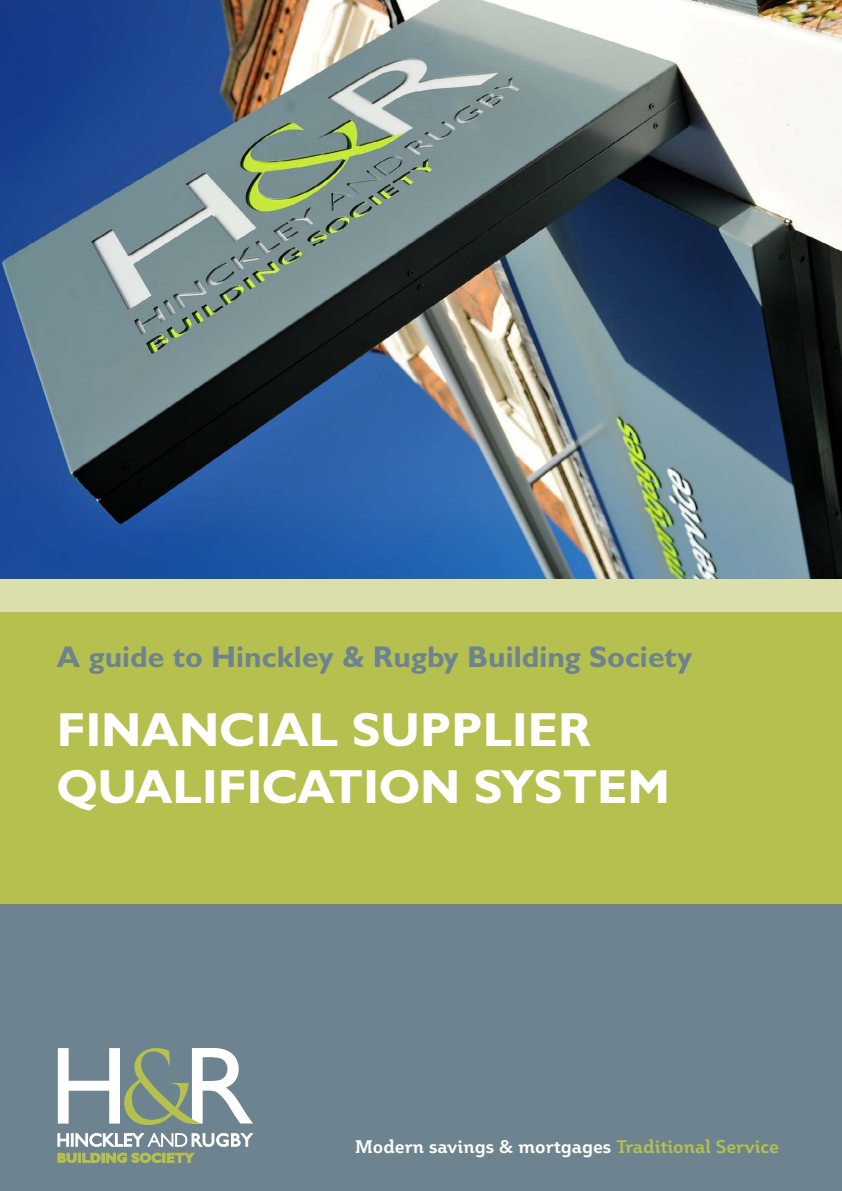
<style>
.page{position:relative;width:842px;height:1191px;background:#fff}
.page>*{position:absolute;margin:0;border:0;box-sizing:border-box;transform-origin:0 0}
.t1{font:700 48px/57.6px "Gill Sans MT Std";color:#fff}
.t2{font:700 30px "Gill Sans MT Std";color:#6d838f}
.t3{font:700 18px "Plume Da Ma";color:#fff}
.s1{color:#b5c04e}
</style>
<div class="page">
<div style="left:0;top:581px;width:842px;height:324px;background:#b5c04e"></div>
<img style="left:0;top:0;width:842px;height:579px">
<div style="left:0;top:579px;width:842px;height:33px;background:#dadfab"></div>
<div style="left:0;top:905px;width:842px;height:286px;background:#6d838f"></div>
<svg style="left:58px;top:1048px;width:195px;height:77px"></svg>
<svg style="left:58px;top:1133px;width:195px;height:13px"></svg>
<svg style="left:58px;top:1153px;width:136px;height:9px"></svg>
<h2 class="t2" style="left:57px;top:638px;width:637px">A guide to Hinckley &amp; Rugby Building Society</h2>
<h1 class="t1" style="left:57px;top:699px;width:615px">FINANCIAL SUPPLIER<br>QUALIFICATION SYSTEM</h1>
<p class="t3" style="left:355px;top:1134px;width:425px">Modern savings &amp; mortgages <span class="s1">Traditional Service</span></p>
</div>
